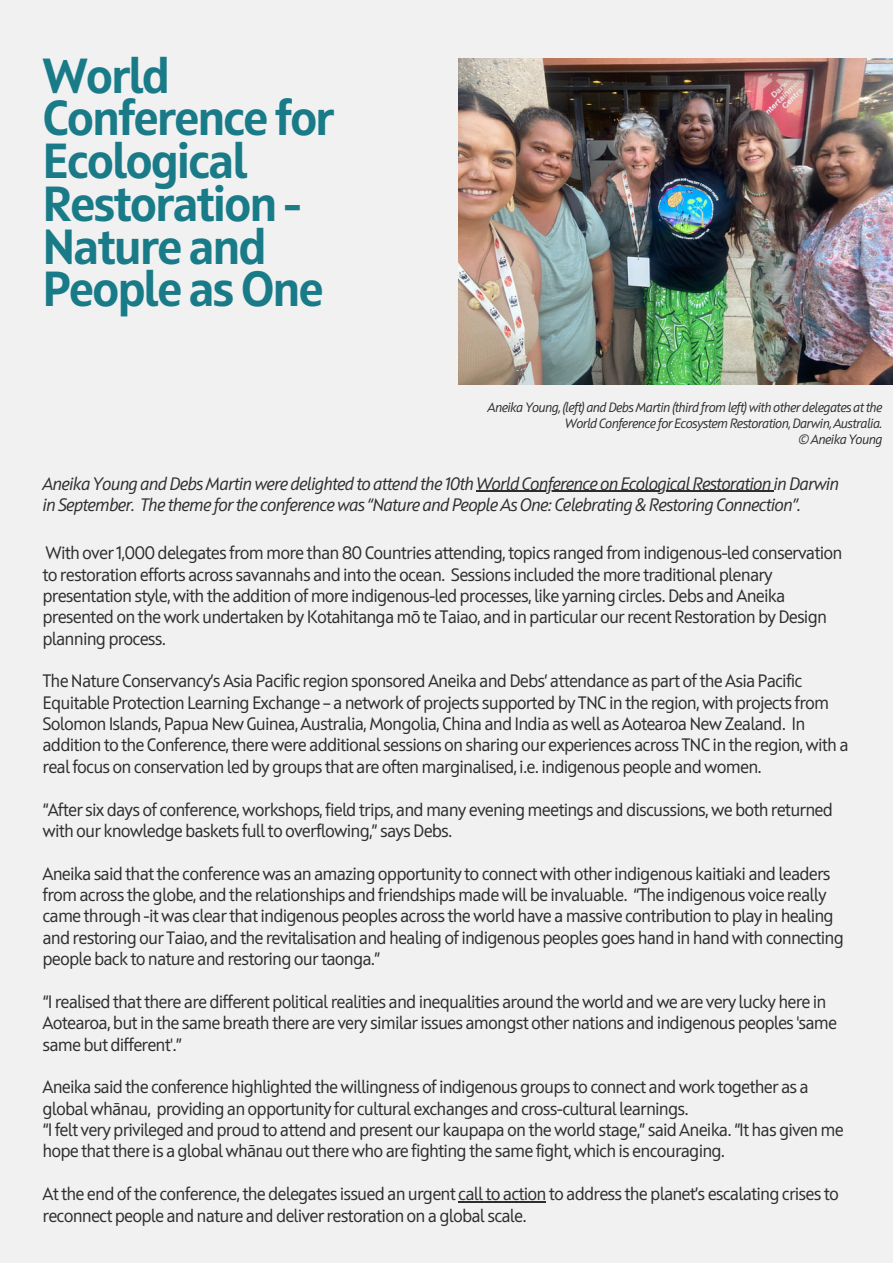
<style>
.page{position:relative;width:893px;height:1264px;background:#fff}
.page>*{position:absolute;margin:0;border:0;box-sizing:border-box;transform-origin:0 0}
.t1{font:700 49.2px/42.8px "Squad";letter-spacing:-.045em;color:#1a7b88}
.t2{font:18px/21.3px "Squad";letter-spacing:-.05em;color:#2e2e2e}
.t3{font:italic 18px/21.3px "Squad";letter-spacing:-.05em;color:#2e2e2e}
.t4{font:italic 13.5px/15.8px "Squad";letter-spacing:-.05em;color:#2e2e2e;text-align:right}
</style>
<div class="page">
<div style="left:0;top:0;width:892px;height:1262px;background:#f1f1f1"></div>
<hr style="left:458px;top:1201px;width:87px;height:1px;background:#2e2e2e">
<img style="left:458px;top:58px;width:434px;height:326px">
<hr style="left:476px;top:491px;width:285px;height:1px;background:#2e2e2e">
<svg style="left:761px;top:491px;width:12px;height:1px"></svg>
<p class="t1" style="left:42px;top:58px;width:294px">World<br>Conference for<br>Ecological<br>Restoration -<br>Nature and<br>People as One</p>
<p class="t4" style="left:487px;top:400px;width:396px">Aneika Young, (left) and Debs Martin (thirdfrom left) with other delegates at the<br>World Conference for Ecosystem Restoration, Darwin, Australia.</p>
<p class="t4" style="left:798px;top:432px;width:85px">© Aneika Young</p>
<p class="t3" style="left:42px;top:474px;width:798px">Aneika Young and Debs Martin were delighted to attend the 10th World Conference on Ecological Restoration in Darwin in September. The themefor the conference was “Nature and People As One: Celebrating &amp; Restoring Connection”.</p>
<p class="t2" style="left:42px;top:543px;width:801px">With over 1,000 delegates from more than 80 Countries attending, topics ranged from indigenous-led conservation to restoration efforts across savannahs and into the ocean. Sessions included the more traditional plenary presentation style, with the addition of more indigenous-led processes, like yarning circles. Debs and Aneika presented on the work undertaken by Kotahitanga mō te Taiao, and in particular our recent Restoration by Design planning process.</p>
<p class="t2" style="left:42px;top:672px;width:807px">The Nature Conservancy’s Asia Pacific region sponsored Aneika and Debs’ attendance as part of the Asia Pacific Equitable Protection Learning Exchange – a network of projects supported by TNC in the region, with projects from Solomon Islands, Papua New Guinea, Australia, Mongolia, China and India as well as Aotearoa New Zealand. In addition to the Conference, there were additional sessions on sharing our experiences across TNC in the region, with a real focus on conservation led by groups that are often marginalised, i.e. indigenous people and women.</p>
<p class="t2" style="left:42px;top:800px;width:792px">“After six days of conference, workshops, field trips, and many evening meetings and discussions, we both returned with our knowledge baskets full to overflowing,” says Debs.</p>
<p class="t2" style="left:42px;top:864px;width:803px">Aneika said that the conference was an amazing opportunity to connect with other indigenous kaitiaki and leaders from across the globe, and the relationships and friendships made will be invaluable. “The indigenous voice really came through -it was clear that indigenous peoples across the world have a massive contribution to play in healing and restoring our Taiao, and the revitalisation and healing of indigenous peoples goes hand in hand with connecting people back to nature and restoring our taonga.”</p>
<p class="t2" style="left:42px;top:992px;width:796px">“I realised that there are different political realities and inequalities around the world and we are very lucky here in<br>Aotearoa, but in the same breath there are very similar issues amongst other nations and indigenous peoples 'same same but different'.”</p>
<p class="t2" style="left:42px;top:1077px;width:767px">Aneika said the conference highlighted the willingness of indigenous groups to connect and work together as a global whānau, providing an opportunity for cultural exchanges and cross-cultural learnings.</p>
<p class="t2" style="left:42px;top:1120px;width:802px">“I felt very privileged and proud to attend and present our kaupapa on the world stage,” said Aneika. “It has given me hope that there is a global whānau out there who are fighting the same fight, which is encouraging.</p>
<p class="t2" style="left:42px;top:1184px;width:797px">At the end of the conference, the delegates issued an urgent call to action to address the planet’s escalating crises to reconnect people and nature and deliver restoration on a global scale.</p>
</div>
